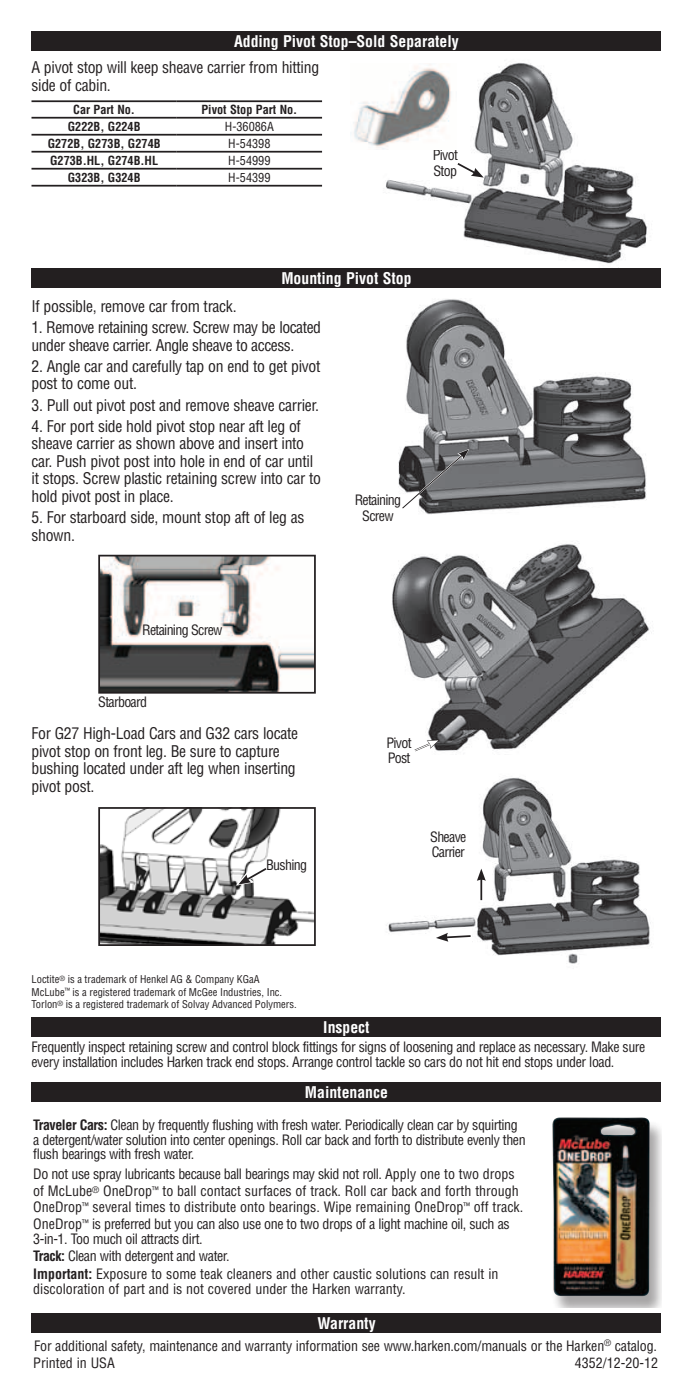
<style>
.page{position:relative;width:693px;height:1386px;background:#fff}
.page>*{position:absolute;margin:0;border:0;box-sizing:border-box;transform-origin:0 0}
.t1{font:condensed 15.75px/17.5px "Helvetica";letter-spacing:-.02em;color:#231f20}
.t2{font:700 condensed 15.75px "Helvetica";color:#fff}
.t3{font:condensed 14px/16.8px "Helvetica";color:#231f20}
.t4{font:condensed 14px/14.9px "Helvetica";letter-spacing:-.03em;color:#231f20}
.t5{font:condensed 14px "Helvetica";letter-spacing:-.01em;color:#231f20}
.t6{font:condensed 14px/15.8px "Helvetica";letter-spacing:-.05em;color:#231f20}
.t7{font:700 condensed 12.25px "Helvetica";color:#231f20}
.t8{font:condensed 12.25px "Helvetica";color:#231f20}
.t9{font:condensed 10.5px/12.2px "Helvetica";color:#231f20}
.s1{font-weight:700}
</style>
<div class="page">
<div style="left:32px;top:1082px;width:630px;height:20px;background:#231f20"></div>
<div style="left:32px;top:1313px;width:630px;height:20px;background:#231f20"></div>
<div style="left:32px;top:1017px;width:630px;height:19px;background:#231f20"></div>
<div style="left:551px;top:1120px;width:111px;height:188px;background:#231f20;opacity:.4"></div>
<img style="left:552px;top:1117px;width:98px;height:180px">
<div style="left:32px;top:32px;width:630px;height:19px;background:#231f20"></div>
<img style="left:392px;top:544px;width:261px;height:207px">
<img style="left:398px;top:299px;width:249px;height:215px">
<svg style="left:401px;top:449px;width:68px;height:61px;background:#6c6c6e"></svg>
<img style="left:386px;top:63px;width:262px;height:205px">
<svg style="left:456px;top:161px;width:28px;height:17px"></svg>
<img style="left:386px;top:777px;width:265px;height:187px">
<hr style="left:480px;top:878px;width:2px;height:22px;background:#231f20">
<svg style="left:477px;top:869px;width:9px;height:12px"></svg>
<svg style="left:436px;top:933px;width:36px;height:9px"></svg>
<img style="left:101px;top:558px;width:212px;height:133px">
<div style="left:98px;top:555px;width:218px;height:139px;border:2px solid #231f20"></div>
<img style="left:353px;top:64px;width:103px;height:85px">
<hr style="left:32px;top:100px;width:145px;height:2px;background:#231f20">
<hr style="left:177px;top:100px;width:145px;height:2px;background:#231f20">
<hr style="left:32px;top:117px;width:145px;height:2px;background:#231f20">
<hr style="left:177px;top:117px;width:145px;height:2px;background:#231f20">
<hr style="left:32px;top:134px;width:145px;height:2px;background:#231f20">
<hr style="left:177px;top:134px;width:145px;height:2px;background:#231f20">
<hr style="left:32px;top:151px;width:145px;height:2px;background:#231f20">
<hr style="left:32px;top:168px;width:145px;height:2px;background:#231f20">
<hr style="left:32px;top:185px;width:145px;height:2px;background:#231f20">
<hr style="left:177px;top:185px;width:145px;height:2px;background:#231f20">
<hr style="left:177px;top:151px;width:145px;height:2px;background:#231f20">
<hr style="left:177px;top:168px;width:145px;height:2px;background:#231f20">
<div style="left:32px;top:268px;width:630px;height:19px;background:#231f20"></div>
<svg style="left:413px;top:740px;width:27px;height:12px"></svg>
<img style="left:101px;top:810px;width:212px;height:133px">
<div style="left:98px;top:807px;width:218px;height:139px;border:2px solid #231f20"></div>
<svg style="left:236px;top:865px;width:32px;height:21px"></svg>
<p class="t2" style="left:234px;top:32px;width:226px">Adding Pivot Stop–Sold Separately</p>
<p class="t1" style="left:32px;top:59px;width:289px">A pivot stop will keep sheave carrier from hitting side of cabin.</p>
<p class="t7" style="left:73px;top:102px;width:63px">Car Part No.</p>
<p class="t7" style="left:201px;top:102px;width:97px">Pivot Stop Part No.</p>
<p class="t7" style="left:68px;top:119px;width:74px">G222B, G224B</p>
<p class="t8" style="left:225px;top:119px;width:50px">H-36086A</p>
<p class="t7" style="left:48px;top:136px;width:114px">G272B, G273B, G274B</p>
<p class="t8" style="left:228px;top:136px;width:44px">H-54398</p>
<p class="t7" style="left:50px;top:153px;width:110px">G273B.HL, G274B.HL</p>
<p class="t8" style="left:228px;top:153px;width:44px">H-54999</p>
<p class="t7" style="left:68px;top:170px;width:74px">G323B, G324B</p>
<p class="t8" style="left:228px;top:170px;width:44px">H-54399</p>
<p class="t6" style="left:433px;top:147px;width:27px">Pivot<br>Stop</p>
<p class="t2" style="left:281px;top:268px;width:132px">Mounting Pivot Stop</p>
<p class="t1" style="left:32px;top:297px;width:207px">If possible, remove car from track.</p>
<p class="t1" style="left:32px;top:318px;width:291px">1. Remove retaining screw. Screw may be located under sheave carrier. Angle sheave to access.</p>
<p class="t1" style="left:32px;top:357px;width:290px">2. Angle car and carefully tap on end to get pivot post to come out.</p>
<p class="t1" style="left:32px;top:396px;width:289px">3. Pull out pivot post and remove sheave carrier.</p>
<p class="t1" style="left:32px;top:417px;width:291px">4. For port side hold pivot stop near aft leg of sheave carrier as shown above and insert into car. Push pivot post into hole in end of car until it stops. Screw plastic retaining screw into car to hold pivot post in place.</p>
<p class="t1" style="left:32px;top:508px;width:274px">5. For starboard side, mount stop aft of leg as shown.</p>
<p class="t6" style="left:355px;top:492px;width:48px;text-align:center">Retaining<br>Screw</p>
<p class="t6" style="left:142px;top:622px;width:82px">Retaining Screw</p>
<p class="t6" style="left:98px;top:693px;width:50px">Starboard</p>
<p class="t1" style="left:32px;top:725px;width:268px">For G27 High-Load Cars and G32 cars locate pivot stop on front leg. Be sure to capture bushing located under aft leg when inserting pivot post.</p>
<p class="t6" style="left:266px;top:857px;width:42px">Bushing</p>
<p class="t6" style="left:387px;top:734px;width:27px">Pivot<br>Post</p>
<p class="t6" style="left:430px;top:828px;width:38px">Sheave<br>Carrier</p>
<p class="t9" style="left:31px;top:973px;width:267px">Loctite<sup>®</sup> is a trademark of Henkel AG &amp; Company KGaA<br>McLube<sup>™</sup> is a registered trademark of McGee Industries, Inc.<br>Torlon<sup>®</sup> is a registered trademark of Solvay Advanced Polymers.</p>
<p class="t2" style="left:323px;top:1017px;width:48px">Inspect</p>
<p class="t4" style="left:32px;top:1039px;width:615px">Frequently inspect retaining screw and control block fittings for signs of loosening and replace as necessary. Make sure every installation includes Harken track end stops. Arrange control tackle so cars do not hit end stops under load.</p>
<p class="t2" style="left:305px;top:1083px;width:85px">Maintenance</p>
<p class="t4" style="left:33px;top:1117px;width:494px"><span class="s1">Traveler Cars:</span> Clean by frequently flushing with fresh water. Periodically clean car by squirting a detergent/water solution into center openings. Roll car back and forth to distribute evenly then flush bearings with fresh water.</p>
<p class="t3" style="left:33px;top:1165px;width:492px">Do not use spray lubricants because ball bearings may skid not roll. Apply one to two drops of McLube<sup>®</sup> OneDrop<sup>™</sup> to ball contact surfaces of track. Roll car back and forth through OneDrop<sup>™</sup> several times to distribute onto bearings. Wipe remaining OneDrop<sup>™</sup> off track.<br>OneDrop<sup>™</sup> is preferred but you can also use one to two drops of a light machine oil, such as</p>
<p class="t3" style="left:33px;top:1230px;width:467px;line-height:17.3px">3-in-1. Too much oil attracts dirt.<br><span class="s1">Track:</span> Clean with detergent and water.<br><span class="s1">Important:</span> Exposure to some teak cleaners and other caustic solutions can result in</p>
<p class="t3" style="left:33px;top:1280px;width:374px">discoloration of part and is not covered under the Harken warranty.</p>
<p class="t2" style="left:317px;top:1314px;width:60px">Warranty</p>
<p class="t5" style="left:34px;top:1337px;width:624px">For additional safety, maintenance and warranty information see www.harken.com/manuals or the Harken<sup>®</sup> catalog.</p>
<p class="t3" style="left:33px;top:1354px;width:83px">Printed in USA</p>
<p class="t3" style="left:575px;top:1354px;width:85px">4352/12-20-12</p>
</div>
